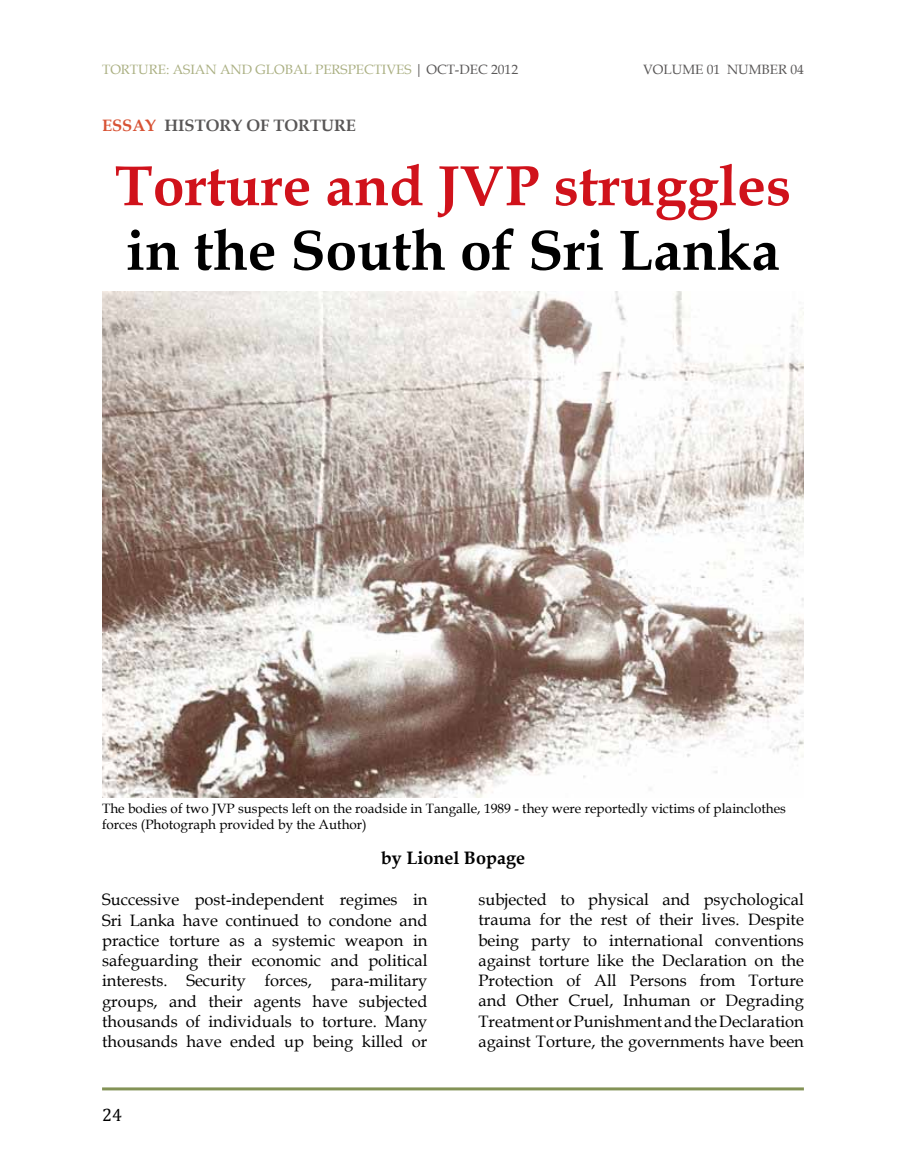
<style>
.page{position:relative;width:906px;height:1174px;background:#fff}
.page>*{position:absolute;margin:0;border:0;box-sizing:border-box;transform-origin:0 0}
.t1{font:700 57px "Book Antiqua";color:#d0121b}
.t2{font:700 57px "Book Antiqua";color:#000}
.t3{font:700 18px "Book Antiqua";color:#000}
.t4{font:18px "Cambria";color:#000}
.t5{font:16.5px/20.2px "Book Antiqua";color:#000;text-align:justify}
.t6{font:700 16.5px "Book Antiqua";color:#595757}
.t7{font:13.5px/16.2px "Book Antiqua";color:#000}
.t8{font:13.5px "Book Antiqua";color:#abb083}
.t9{font:13.5px "Book Antiqua";color:#595757}
.s1{color:#595757}
.s2{color:#d85335}
</style>
<div class="page">
<hr style="left:102px;top:1087px;width:702px;height:3px;background:#839256">
<img style="left:102px;top:291px;width:702px;height:506px">
<p class="t8" style="left:102px;top:60px;width:417px">TORTURE: ASIAN AND GLOBAL PERSPECTIVES <span class="s1">| OCT-DEC 2012</span></p>
<p class="t9" style="left:643px;top:60px;width:162px">VOLUME 01 NUMBER 04</p>
<p class="t6" style="left:102px;top:114px;width:255px"><span class="s2">ESSAY</span> HISTORY OF TORTURE</p>
<h1 class="t1" style="left:115px;top:147px;width:678px">Torture and JVP struggles</h1>
<h1 class="t2" style="left:126px;top:211px;width:655px">in the South of Sri Lanka</h1>
<p class="t7" style="left:102px;top:799px;width:685px">The bodies of two JVP suspects left on the roadside in Tangalle, 1989 - they were reportedly victims of plainclothes forces (Photograph provided by the Author)</p>
<p class="t3" style="left:381px;top:845px;width:146px">by Lionel Bopage</p>
<p class="t5" style="left:102px;top:889px;width:327px">Successive post-independent regimes in Sri Lanka have continued to condone and practice torture as a systemic weapon in safeguarding their economic and political interests. Security forces, para-military groups, and their agents have subjected thousands of individuals to torture. Many thousands have ended up being killed or</p>
<p class="t5" style="left:478px;top:889px;width:327px">subjected to physical and psychological trauma for the rest of their lives. Despite being party to international conventions against torture like the Declaration on the Protection of All Persons from Torture and Other Cruel, Inhuman or Degrading Treatment or Punishment and the Declaration against Torture, the governments have been</p>
<p class="t4" style="left:102px;top:1104px;width:21px">24</p>
</div>
